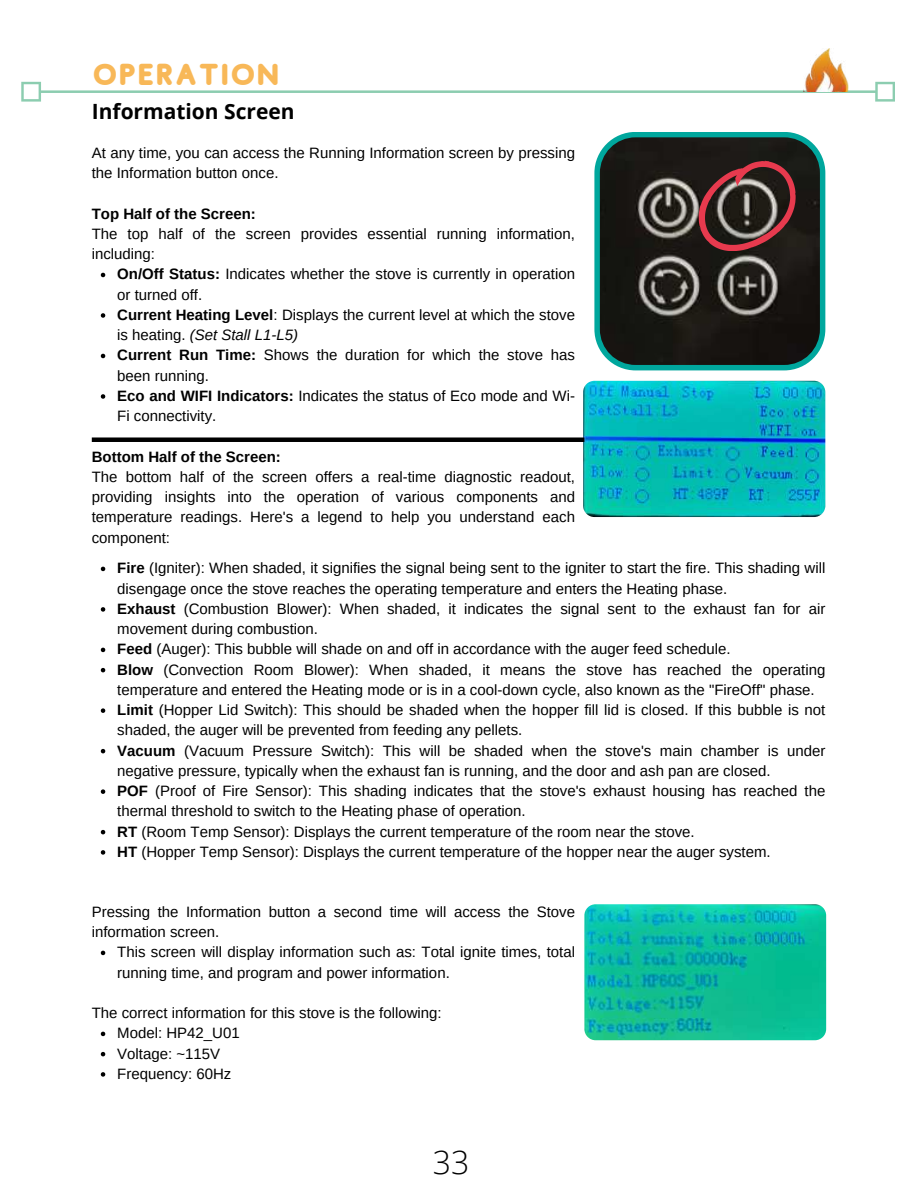
<style>
.page{position:relative;width:918px;height:1188px;background:#fff}
.page>*{position:absolute;margin:0;border:0;box-sizing:border-box;transform-origin:0 0}
.t1{font:300 31.95px "Open Sans";color:#000}
.t2{font:30px "Studly";color:#f8b858}
.t3{font:700 21px "Open Sans";color:#000}
.t4{font:15px/20.2px "Arimo";color:#000}
.t5{font:700 15px "Arimo";color:#000}
.s1{font-weight:700}
.s2{font-style:italic}
</style>
<div class="page">
<svg style="left:21px;top:82px;width:874px;height:20px"></svg>
<img style="left:804px;top:49px;width:45px;height:43px">
<img style="left:583px;top:381px;width:242px;height:136px;border-radius:11px">
<svg style="left:101px;top:951px;width:4px;height:4px"></svg>
<svg style="left:101px;top:1032px;width:4px;height:4px"></svg>
<svg style="left:101px;top:1052px;width:4px;height:4px"></svg>
<svg style="left:101px;top:1072px;width:4px;height:5px"></svg>
<img style="left:584px;top:904px;width:242px;height:136px;border-radius:11px">
<svg style="left:101px;top:273px;width:4px;height:4px"></svg>
<svg style="left:101px;top:313px;width:4px;height:5px"></svg>
<svg style="left:101px;top:354px;width:4px;height:4px"></svg>
<svg style="left:101px;top:394px;width:4px;height:5px"></svg>
<div style="left:92px;top:437px;width:492px;height:5px;background:#000"></div>
<svg style="left:594px;top:132px;width:231px;height:238px;background:#2c3a36"></svg>
<svg style="left:699px;top:161px;width:96px;height:90px;background:#563332"></svg>
<svg style="left:101px;top:567px;width:4px;height:4px"></svg>
<svg style="left:101px;top:607px;width:4px;height:5px"></svg>
<svg style="left:101px;top:648px;width:4px;height:4px"></svg>
<svg style="left:101px;top:668px;width:4px;height:4px"></svg>
<svg style="left:101px;top:708px;width:4px;height:5px"></svg>
<svg style="left:101px;top:749px;width:4px;height:4px"></svg>
<svg style="left:101px;top:789px;width:4px;height:5px"></svg>
<svg style="left:101px;top:830px;width:4px;height:4px"></svg>
<svg style="left:101px;top:850px;width:4px;height:5px"></svg>
<h2 class="t2" style="left:92px;top:52px;width:190px">OPERATION</h2>
<h3 class="t3" style="left:92px;top:96px;width:204px">Information Screen</h3>
<p class="t4" style="left:92px;top:143px;width:485px">At any time, you can access the Running Information screen by pressing the Information button once.</p>
<p class="t5" style="left:92px;top:203px;width:166px">Top Half of the Screen:</p>
<p class="t4" style="left:92px;top:224px;width:485px">The top half of the screen provides essential running information, including:</p>
<p class="t4" style="left:117px;top:264px;width:459px"><span class="s1">On/Off Status:</span> Indicates whether the stove is currently in operation or turned off.<br><span class="s1">Current Heating Level</span>: Displays the current level at which the stove is heating. <span class="s2">(Set Stall L1-L5)<br></span><span class="s1">Current Run Time:</span> Shows the duration for which the stove has been running.<br><span class="s1">Eco and WIFI Indicators:</span> Indicates the status of Eco mode and Wi-Fi connectivity.</p>
<p class="t5" style="left:92px;top:446px;width:191px">Bottom Half of the Screen:</p>
<p class="t4" style="left:92px;top:467px;width:485px;text-align:justify">The bottom half of the screen offers a real-time diagnostic readout, providing insights into the operation of various components and temperature readings. Here's a legend to help you understand each component:</p>
<p class="t4" style="left:117px;top:558px;width:710px"><span class="s1">Fire</span> (Igniter): When shaded, it signifies the signal being sent to the igniter to start the fire. This shading will disengage once the stove reaches the operating temperature and enters the Heating phase.<br><span class="s1">Exhaust</span> (Combustion Blower): When shaded, it indicates the signal sent to the exhaust fan for air movement during combustion.<br><span class="s1">Feed</span> (Auger): This bubble will shade on and off in accordance with the auger feed schedule.<br><span class="s1">Blow</span> (Convection Room Blower): When shaded, it means the stove has reached the operating temperature and entered the Heating mode or is in a cool-down cycle, also known as the "FireOff" phase.<br><span class="s1">Limit</span> (Hopper Lid Switch): This should be shaded when the hopper fill lid is closed. If this bubble is not shaded, the auger will be prevented from feeding any pellets.<br><span class="s1">Vacuum</span> (Vacuum Pressure Switch): This will be shaded when the stove's main chamber is under negative pressure, typically when the exhaust fan is running, and the door and ash pan are closed.<br><span class="s1">POF</span> (Proof of Fire Sensor): This shading indicates that the stove's exhaust housing has reached the thermal threshold to switch to the Heating phase of operation.<br><span class="s1">RT</span> (Room Temp Sensor): Displays the current temperature of the room near the stove.<br><span class="s1">HT</span> (Hopper Temp Sensor): Displays the current temperature of the hopper near the auger system.</p>
<p class="t4" style="left:92px;top:902px;width:485px">Pressing the Information button a second time will access the Stove information screen.</p>
<p class="t4" style="left:117px;top:942px;width:459px">This screen will display information such as: Total ignite times, total running time, and program and power information.</p>
<p class="t4" style="left:117px;top:1003px;width:326px;text-indent:-25px">The correct information for this stove is the following:<br>Model: HP42_U01<br>Voltage: ~115V<br>Frequency: 60Hz</p>
<h1 class="t1" style="left:433px;top:1141px;width:38px">33</h1>
</div>
